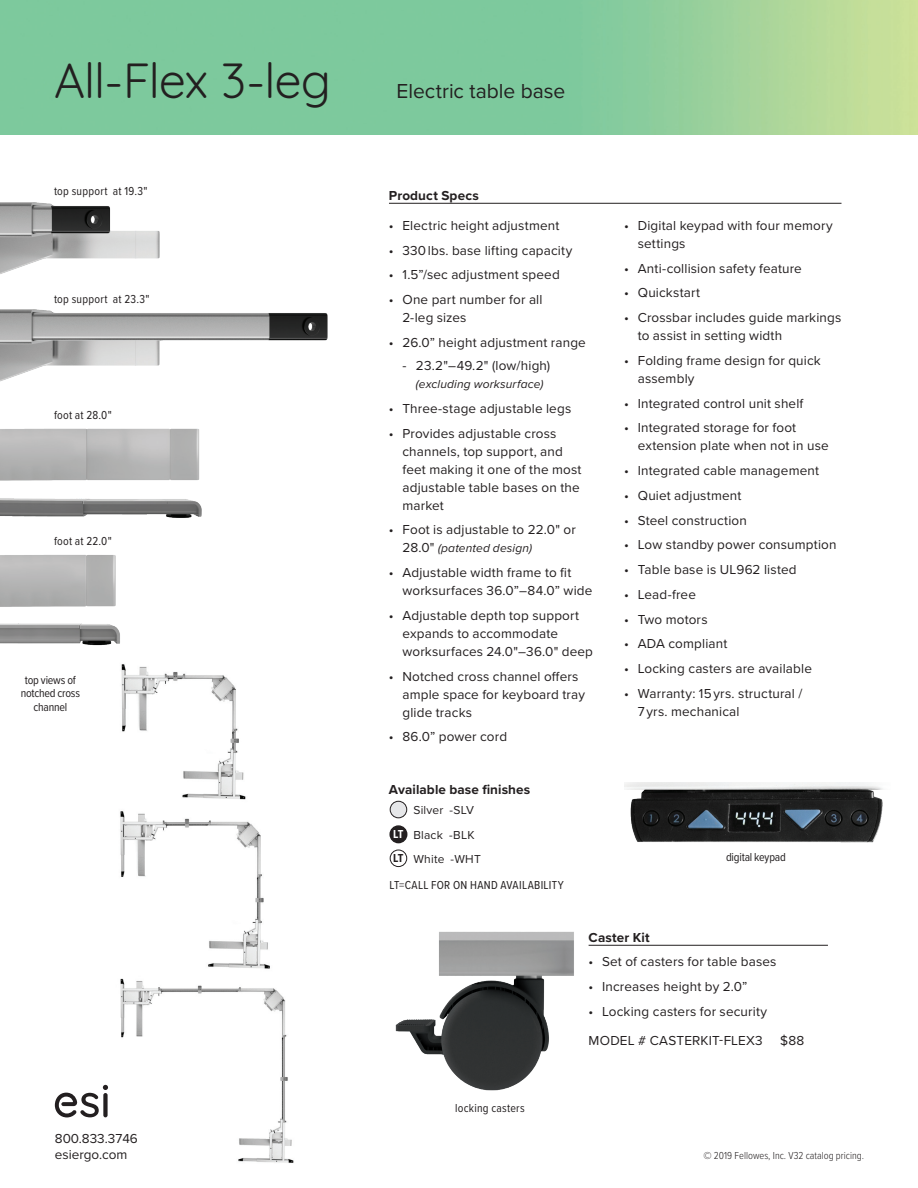
<style>
.page{position:relative;width:918px;height:1188px;background:#fff}
.page>*{position:absolute;margin:0;border:0;box-sizing:border-box;transform-origin:0 0}
.t1{font:48px "Quicksand";letter-spacing:-.02em;color:#231f20}
.t2{font:21px "Proxima Nova";color:#231f20}
.t3{font:13.5px/18px "Proxima Nova";letter-spacing:.01em;color:#231f20}
.t4{font:700 13.5px "Proxima Nova";letter-spacing:.01em;color:#231f20}
.t5{font:12px "Proxima Nova Cond";letter-spacing:.015em;color:#231f20}
.t6{font:italic 12px "Proxima Nova";letter-spacing:.01em;color:#231f20}
.t7{font:12px/13.5px "Proxima Nova Cond";letter-spacing:-.015em;color:#231f20;text-align:center}
.t8{font:12px/24.3px "Proxima Nova";letter-spacing:.015em;color:#231f20}
.t9{font:700 12px "Proxima Nova Cond";color:#fff}
.t10{font:700 12px "Proxima Nova Cond";color:#231f20}
.t11{font:300 10.5px "Proxima Nova Cond";color:#231f20}
.s1{font-style:normal;font-size:13.5px}
</style>
<div class="page">
<img style="left:121px;top:664px;width:125px;height:136px">
<img style="left:120px;top:978px;width:174px;height:185px">
<img style="left:120px;top:811px;width:150px;height:158px">
<svg style="left:55px;top:1085px;width:53px;height:32px"></svg>
<hr style="left:389px;top:203px;width:453px;height:1px;background:#231f20">
<img style="left:0;top:309px;width:328px;height:73px">
<img style="left:0;top:202px;width:160px;height:72px">
<img style="left:0;top:428px;width:202px;height:90px">
<img style="left:0;top:555px;width:120px;height:91px">
<img style="left:624px;top:783px;width:259px;height:60px">
<div style="left:390px;top:801px;width:17px;height:17px;background:#e6e7e9;border-radius:50%"></div>
<div style="left:390px;top:801px;width:17px;height:17px;border:1px solid #231f20;border-radius:50%"></div>
<div style="left:390px;top:826px;width:17px;height:17px;background:#231f20;border-radius:50%"></div>
<div style="left:389px;top:825px;width:18px;height:18px;border:1px solid #231f20;border-radius:50%"></div>
<div style="left:390px;top:850px;width:17px;height:17px;border:1px solid #231f20;border-radius:50%"></div>
<img style="left:395px;top:931px;width:179px;height:160px">
<hr style="left:589px;top:945px;width:239px;height:1px;background:#231f20">
<h1 class="t1" style="left:54px;top:43px;width:278px">All-Flex 3-leg</h1>
<p class="t5" style="left:54px;top:183px;width:95px">top support at 19.3"</p>
<p class="t5" style="left:54px;top:290px;width:97px">top support at 23.3"</p>
<p class="t5" style="left:54px;top:406px;width:59px">foot at 28.0"</p>
<p class="t5" style="left:54px;top:532px;width:59px">foot at 22.0"</p>
<p class="t7" style="left:21px;top:673px;width:61px">top views of notched cross channel</p>
<p class="t3" style="left:55px;top:1129px;width:85px;line-height:16.5px">800.833.3746 esiergo.com</p>
<h2 class="t2" style="left:396px;top:75px;width:170px">Electric table base</h2>
<p class="t4" style="left:389px;top:185px;width:91px">Product Specs</p>
<p class="t3" style="left:389px;top:216px;width:172px">• Electric height adjustment</p>
<p class="t3" style="left:389px;top:241px;width:185px">• 330 lbs. base lifting capacity</p>
<p class="t3" style="left:389px;top:265px;width:172px">• 1.5”/sec adjustment speed</p>
<p class="t3" style="left:402px;top:290px;width:141px;text-indent:-14px">• One part number for all<br>2-leg sizes</p>
<p class="t3" style="left:389px;top:333px;width:198px">• 26.0” height adjustment range</p>
<p class="t3" style="left:402px;top:356px;width:149px">- 23.2"–49.2" (low/high)</p>
<p class="t6" style="left:416px;top:375px;width:129px">(excluding worksurface)</p>
<p class="t3" style="left:389px;top:399px;width:184px">• Three-stage adjustable legs</p>
<p class="t3" style="left:402px;top:424px;width:181px;text-indent:-14px">• Provides adjustable cross channels, top support, and feet making it one of the most adjustable table bases on the market</p>
<p class="t3" style="left:389px;top:520px;width:188px">• Foot is adjustable to 22.0" or</p>
<p class="t6" style="left:402px;top:540px;width:131px"><span class="s1">28.0"</span> (patented design)</p>
<p class="t3" style="left:402px;top:563px;width:191px;text-indent:-14px">• Adjustable width frame to fit worksurfaces 36.0”–84.0” wide</p>
<p class="t3" style="left:402px;top:606px;width:192px;text-indent:-14px">• Adjustable depth top support expands to accommodate worksurfaces 24.0"–36.0" deep</p>
<p class="t3" style="left:402px;top:667px;width:184px;text-indent:-14px">• Notched cross channel offers ample space for keyboard tray glide tracks</p>
<p class="t3" style="left:389px;top:727px;width:120px">• 86.0” power cord</p>
<p class="t4" style="left:389px;top:779px;width:143px">Available base finishes</p>
<p class="t8" style="left:413px;top:798px;width:69px">Silver -SLV<br>Black -BLK<br>White -WHT</p>
<p class="t5" style="left:389px;top:876px;width:176px">LT=CALL FOR ON HAND AVAILABILITY</p>
<p class="t9" style="left:393px;top:826px;width:12px">LT</p>
<p class="t10" style="left:393px;top:850px;width:12px">LT</p>
<p class="t3" style="left:638px;top:216px;width:197px;text-indent:-14px">• Digital keypad with four memory settings</p>
<p class="t3" style="left:624px;top:259px;width:179px">• Anti-collision safety feature</p>
<p class="t3" style="left:624px;top:283px;width:77px">• Quickstart</p>
<p class="t3" style="left:638px;top:308px;width:205px;text-indent:-14px">• Crossbar includes guide markings to assist in setting width</p>
<p class="t3" style="left:638px;top:351px;width:185px;text-indent:-14px">• Folding frame design for quick assembly</p>
<p class="t3" style="left:624px;top:394px;width:181px">• Integrated control unit shelf</p>
<p class="t3" style="left:638px;top:418px;width:192px;text-indent:-14px">• Integrated storage for foot extension plate when not in use</p>
<p class="t3" style="left:624px;top:461px;width:196px">• Integrated cable management</p>
<p class="t3" style="left:624px;top:486px;width:119px">• Quiet adjustment</p>
<p class="t3" style="left:624px;top:511px;width:124px">• Steel construction</p>
<p class="t3" style="left:624px;top:535px;width:214px">• Low standby power consumption</p>
<p class="t3" style="left:624px;top:560px;width:174px">• Table base is UL962 listed</p>
<p class="t3" style="left:624px;top:585px;width:73px">• Lead-free</p>
<p class="t3" style="left:624px;top:610px;width:85px">• Two motors</p>
<p class="t3" style="left:624px;top:634px;width:105px">• ADA compliant</p>
<p class="t3" style="left:624px;top:659px;width:189px">• Locking casters are available</p>
<p class="t3" style="left:638px;top:684px;width:166px;text-indent:-14px">• Warranty: 15 yrs. structural /<br>7 yrs. mechanical</p>
<p class="t7" style="left:726px;top:849px;width:61px">digital keypad</p>
<p class="t5" style="left:455px;top:1100px;width:71px">locking casters</p>
<p class="t4" style="left:589px;top:927px;width:62px">Caster Kit</p>
<p class="t3" style="left:589px;top:952px;width:190px">• Set of casters for table bases</p>
<p class="t3" style="left:589px;top:977px;width:160px">• Increases height by 2.0”</p>
<p class="t3" style="left:589px;top:996px;width:180px;line-height:29.2px">• Locking casters for security<br>MODEL # CASTERKIT-FLEX3</p>
<p class="t3" style="left:780px;top:1031px;width:26px">$88</p>
<p class="t11" style="left:704px;top:1148px;width:162px">© 2019 Fellowes, Inc. V32 catalog pricing.</p>
</div>
